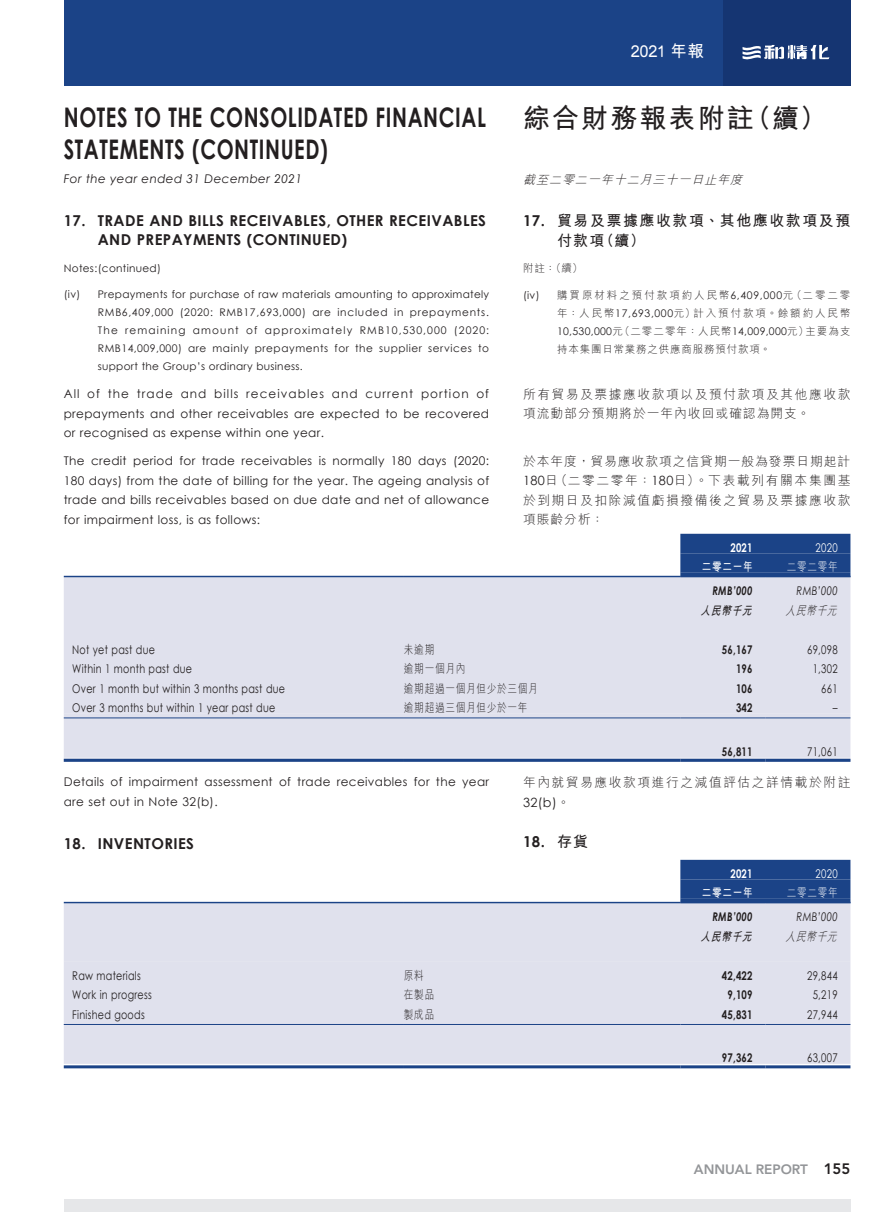
<style>
.page{position:relative;width:893px;height:1212px;background:#fff}
.page>*{position:absolute;margin:0;border:0;box-sizing:border-box;transform-origin:0 0}
.t1{font:700 27px "Century Gothic";letter-spacing:.03em;color:#231f20;scale:.75 1}
.t2{font:700 27px "M Hei HK";letter-spacing:.08em;color:#231f20}
.t3{font:600 16.5px "M Yuen HK";color:#fff}
.t4{font:700 15px/19.5px "Century Gothic";letter-spacing:.03em;color:#231f20}
.t5{font:700 15px/19.5px "M Hei HK";letter-spacing:.1em;color:#231f20}
.t6{font:800 13.5px "Avenir LT Std";color:#939598}
.t7{font:300 12.75px/19.5px "M Hei HK";letter-spacing:.12em;color:#231f20}
.t8{font:12.75px "Century Gothic";color:#231f20}
.t9{font:12px/19.5px "Century Gothic";letter-spacing:.03em;color:#231f20;text-align:justify}
.t10{font:12px "Century Gothic";letter-spacing:.03em;color:#231f20;scale:.8 1}
.t11{font:700 12px "Century Gothic";letter-spacing:.03em;color:#231f20;scale:.8 1}
.t12{font:300 12px "M Hei HK";letter-spacing:.08em;color:#231f20;scale:.8 1}
.t13{font:italic 12px "Century Gothic";letter-spacing:.03em;color:#231f20}
.t14{font:italic 300 12px "M Hei HK";color:#231f20}
.t15{font:italic 700 12px "Century Gothic";letter-spacing:.03em;color:#231f20;scale:.8 1}
.t16{font:italic 12px "Century Gothic";letter-spacing:.03em;color:#231f20;scale:.8 1}
.t17{font:700 12px "M Hei HK";letter-spacing:.08em;color:#fff;scale:.8 1}
.t18{font:300 12px "M Hei HK";letter-spacing:.08em;color:#fff;scale:.8 1}
.t19{font:italic 700 12px "M Hei HK";color:#231f20;scale:.8 1}
.t20{font:italic 300 12px "M Hei HK";color:#231f20;scale:.8 1}
.t21{font:700 12px "Century Gothic";letter-spacing:.03em;color:#fff;scale:.8 1}
.t22{font:12px "Century Gothic";letter-spacing:.03em;color:#fff;scale:.8 1}
.t23{font:10.5px/18px "Century Gothic";letter-spacing:.03em;color:#231f20;text-align:justify}
.t24{font:300 10.5px/18px "M Hei HK";letter-spacing:.185em;color:#231f20}
.t25{font:300 10.5px "M Hei HK";letter-spacing:.08em;color:#231f20}
.s1{font-family:"M Hei HK";font-weight:700}
.s2{font-family:"Century Gothic"}
.s3{font-family:"Century Gothic";font-weight:400}
.s4{font-family:"M Hei HK";font-weight:300}
.s5{font-family:"M Hei HK"}
.s6{font-size:15px;color:#231f20}
</style>
<div class="page">
<div style="left:64px;top:0;width:786px;height:85px;background:#1b4387"></div>
<div style="left:723px;top:0;width:127px;height:85px;background:#153572"></div>
<svg style="left:742px;top:45px;width:87px;height:15px"></svg>
<div style="left:64px;top:1199px;width:786px;height:13px;background:#e6e7e9"></div>
<div style="left:680px;top:534px;width:170px;height:42px;background:#1b4387"></div>
<div style="left:64px;top:577px;width:786px;height:137px;background:#e0e1ed"></div>
<div style="left:64px;top:714px;width:786px;height:45px;background:#e0e1ed"></div>
<hr style="left:64px;top:576px;width:340px;height:1px;background:#1b4387">
<hr style="left:404px;top:576px;width:276px;height:1px;background:#1b4387">
<hr style="left:680px;top:576px;width:85px;height:1px;background:#1b4387">
<hr style="left:765px;top:576px;width:85px;height:1px;background:#1b4387">
<hr style="left:64px;top:717px;width:340px;height:1px;background:#1b4387">
<hr style="left:404px;top:717px;width:276px;height:1px;background:#1b4387">
<hr style="left:680px;top:717px;width:85px;height:1px;background:#1b4387">
<hr style="left:765px;top:717px;width:85px;height:1px;background:#1b4387">
<hr style="left:64px;top:759px;width:340px;height:3px;background:#1b4387">
<hr style="left:404px;top:759px;width:276px;height:3px;background:#1b4387">
<hr style="left:680px;top:759px;width:85px;height:3px;background:#1b4387">
<hr style="left:765px;top:759px;width:85px;height:3px;background:#1b4387">
<div style="left:680px;top:860px;width:170px;height:42px;background:#1b4387"></div>
<div style="left:64px;top:903px;width:786px;height:59px;background:#e0e1ed"></div>
<div style="left:64px;top:962px;width:786px;height:102px;background:#e0e1ed"></div>
<hr style="left:64px;top:902px;width:340px;height:1px;background:#1b4387">
<hr style="left:404px;top:902px;width:276px;height:1px;background:#1b4387">
<hr style="left:680px;top:902px;width:85px;height:1px;background:#1b4387">
<hr style="left:765px;top:902px;width:85px;height:1px;background:#1b4387">
<hr style="left:64px;top:1024px;width:340px;height:1px;background:#1b4387">
<hr style="left:404px;top:1024px;width:276px;height:1px;background:#1b4387">
<hr style="left:680px;top:1024px;width:85px;height:1px;background:#1b4387">
<hr style="left:765px;top:1024px;width:85px;height:1px;background:#1b4387">
<hr style="left:64px;top:1065px;width:340px;height:3px;background:#1b4387">
<hr style="left:404px;top:1065px;width:276px;height:3px;background:#1b4387">
<hr style="left:680px;top:1065px;width:85px;height:3px;background:#1b4387">
<hr style="left:765px;top:1065px;width:85px;height:3px;background:#1b4387">
<h2 class="t3" style="left:631px;top:40px;width:75px">2021 <span class="s1">年報</span></h2>
<h1 class="t1" style="left:64px;top:97px;width:564px">NOTES TO THE CONSOLIDATED FINANCIAL</h1>
<h1 class="t2" style="left:523px;top:99px;width:305px">綜合財務報表附註（續）</h1>
<h1 class="t1" style="left:64px;top:129px;width:353px">STATEMENTS (CONTINUED)</h1>
<p class="t13" style="left:64px;top:171px;width:240px">For the year ended 31 December 2021</p>
<p class="t14" style="left:523px;top:171px;width:225px">截至二零二一年十二月三十一日止年度</p>
<p class="t4" style="left:98px;top:210px;width:390px;text-indent:-34px">17. TRADE AND BILLS RECEIVABLES, OTHER RECEIVABLES<br>AND PREPAYMENTS (CONTINUED)</p>
<p class="t23" style="left:64px;top:259px;width:99px">Notes:(continued)</p>
<p class="t23" style="left:98px;top:285px;width:393px;text-indent:-34px">(iv) Prepayments for purchase of raw materials amounting to approximately RMB6,409,000 (2020: RMB17,693,000) are included in prepayments.<br>The remaining amount of approximately RMB10,530,000 (2020:<br>RMB14,009,000) are mainly prepayments for the supplier services to support the Group’s ordinary business.</p>
<p class="t9" style="left:64px;top:384px;width:427px">All of the trade and bills receivables and current portion of prepayments and other receivables are expected to be recovered or recognised as expense within one year.</p>
<p class="t9" style="left:64px;top:451px;width:427px">The credit period for trade receivables is normally 180 days (2020:<br>180 days) from the date of billing for the year. The ageing analysis of trade and bills receivables based on due date and net of allowance for impairment loss, is as follows:</p>
<p class="t5" style="left:557px;top:210px;width:295px;text-indent:-34px"><span class="s2">17.</span> 貿易及票據應收款項、其他應收款項及預付款項（續）</p>
<p class="t24" style="left:523px;top:259px;width:61px">附註：（續）</p>
<p class="t23" style="left:523px;top:286px;width:18px">(iv)</p>
<p class="t24" style="left:557px;top:285px;width:295px">購買原材料之預付款項約人民幣<span class="s3">6,409,000</span>元（二零二零年：人民幣<span class="s3">17,693,000</span>元）計入預付款項。餘額約人民幣</p>
<p class="t23" style="left:557px;top:322px;width:295px">10,530,000<span class="s4">元（二零二零年：人民幣</span>14,009,000<span class="s4">元）主要為支</span></p>
<p class="t25" style="left:557px;top:341px;width:215px">持本集團日常業務之供應商服務預付款項。</p>
<p class="t7" style="left:523px;top:384px;width:329px">所有貿易及票據應收款項以及預付款項及其他應收款項流動部分預期將於一年內收回或確認為開支。</p>
<p class="t7" style="left:523px;top:451px;width:329px;text-align:justify">於本年度，貿易應收款項之信貸期一般為發票日期起計<span class="s3">180</span>日（二零二零年：<span class="s3">180</span>日）。下表載列有關本集團基於到期日及扣除減值虧損撥備後之貿易及票據應收款項賬齡分析：</p>
<p class="t21" style="left:730px;top:538px;width:29px">2021</p>
<p class="t22" style="left:816px;top:539px;width:29px">2020</p>
<p class="t17" style="left:702px;top:558px;width:65px">二零二一年</p>
<p class="t18" style="left:787px;top:558px;width:65px">二零二零年</p>
<p class="t15" style="left:712px;top:582px;width:52px">RMB’000</p>
<p class="t16" style="left:797px;top:582px;width:53px">RMB’000</p>
<p class="t19" style="left:700px;top:602px;width:70px">人民幣千元</p>
<p class="t20" style="left:785px;top:602px;width:71px">人民幣千元</p>
<p class="t10" style="left:72px;top:641px;width:105px">Not yet past due</p>
<p class="t12" style="left:404px;top:641px;width:39px">未逾期</p>
<p class="t11" style="left:722px;top:640px;width:40px">56,167</p>
<p class="t10" style="left:807px;top:641px;width:40px">69,098</p>
<p class="t10" style="left:72px;top:660px;width:151px">Within 1 month past due</p>
<p class="t12" style="left:404px;top:660px;width:78px">逾期一個月內</p>
<p class="t11" style="left:736px;top:660px;width:22px">196</p>
<p class="t10" style="left:813px;top:660px;width:33px">1,302</p>
<p class="t10" style="left:72px;top:680px;width:268px">Over 1 month but within 3 months past due</p>
<p class="t12" style="left:404px;top:680px;width:169px">逾期超過一個月但少於三個月</p>
<p class="t11" style="left:736px;top:679px;width:22px">106</p>
<p class="t10" style="left:821px;top:680px;width:22px">661</p>
<p class="t10" style="left:72px;top:699px;width:255px">Over 3 months but within 1 year past due</p>
<p class="t12" style="left:404px;top:699px;width:156px">逾期超過三個月但少於一年</p>
<p class="t11" style="left:736px;top:699px;width:22px">342</p>
<p class="t10" style="left:833px;top:699px;width:8px">–</p>
<p class="t11" style="left:722px;top:742px;width:40px">56,811</p>
<p class="t10" style="left:807px;top:743px;width:40px">71,061</p>
<p class="t9" style="left:64px;top:772px;width:427px">Details of impairment assessment of trade receivables for the year are set out in Note 32(b).</p>
<p class="t4" style="left:64px;top:833px;width:132px">18. INVENTORIES</p>
<p class="t21" style="left:730px;top:864px;width:29px">2021</p>
<p class="t22" style="left:816px;top:865px;width:29px">2020</p>
<p class="t17" style="left:702px;top:884px;width:65px">二零二一年</p>
<p class="t18" style="left:787px;top:884px;width:65px">二零二零年</p>
<p class="t15" style="left:712px;top:908px;width:52px">RMB’000</p>
<p class="t16" style="left:797px;top:908px;width:53px">RMB’000</p>
<p class="t19" style="left:700px;top:928px;width:70px">人民幣千元</p>
<p class="t20" style="left:785px;top:928px;width:71px">人民幣千元</p>
<p class="t10" style="left:72px;top:967px;width:87px">Raw materials</p>
<p class="t12" style="left:404px;top:967px;width:26px">原料</p>
<p class="t11" style="left:722px;top:966px;width:40px">42,422</p>
<p class="t10" style="left:807px;top:967px;width:40px">29,844</p>
<p class="t10" style="left:72px;top:986px;width:101px">Work in progress</p>
<p class="t12" style="left:404px;top:986px;width:39px">在製品</p>
<p class="t11" style="left:727px;top:986px;width:33px">9,109</p>
<p class="t10" style="left:813px;top:986px;width:33px">5,219</p>
<p class="t10" style="left:72px;top:1006px;width:92px">Finished goods</p>
<p class="t12" style="left:404px;top:1006px;width:39px">製成品</p>
<p class="t11" style="left:722px;top:1005px;width:40px">45,831</p>
<p class="t10" style="left:807px;top:1006px;width:40px">27,944</p>
<p class="t11" style="left:722px;top:1049px;width:40px">97,362</p>
<p class="t10" style="left:807px;top:1049px;width:40px">63,007</p>
<p class="t7" style="left:523px;top:772px;width:329px">年內就貿易應收款項進行之減值評估之詳情載於附註</p>
<p class="t8" style="left:523px;top:793px;width:48px">32(b)<span class="s4">。</span></p>
<p class="t4" style="left:523px;top:831px;width:67px">18. <span class="s5">存貨</span></p>
<p class="t6" style="left:694px;top:1161px;width:158px">ANNUAL REPORT <span class="s6">155</span></p>
</div>
